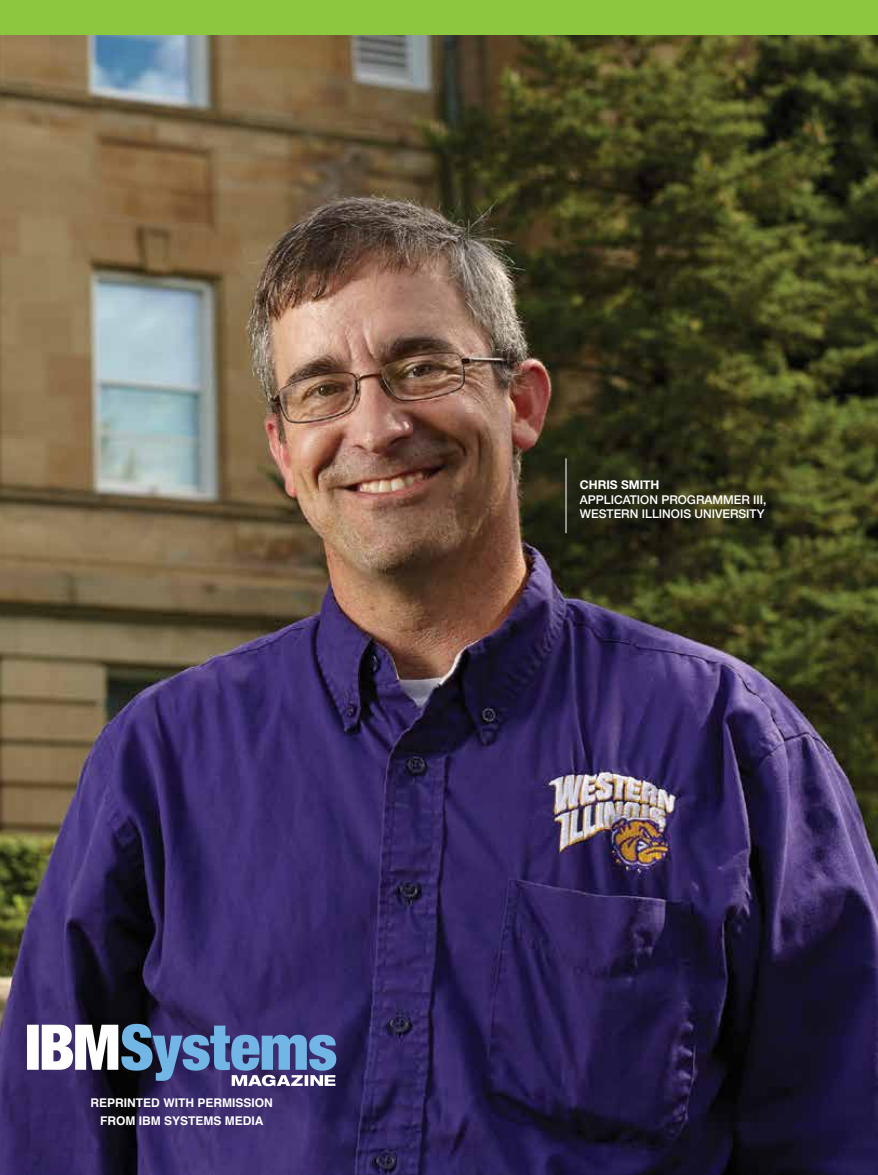
<style>
.page{position:relative;width:878px;height:1175px;background:#fff}
.page>*{position:absolute;margin:0;border:0;box-sizing:border-box;transform-origin:0 0}
.t1{font:500 12px/14.4px "Helvetica Neue";color:#fff}
.t2{font:700 12px/18px "Helvetica";color:#fff;text-align:center}
.t3{font:700 12px "Helvetica Neue";color:#fff}
</style>
<div class="page">
<img style="left:0;top:35px;width:878px;height:1139px">
<hr style="left:565px;top:458px;width:1px;height:75px;background:#fff">
<div style="left:0;top:0;width:878px;height:35px;background:#8dc63f"></div>
<svg style="left:27px;top:1023px;width:309px;height:63px"></svg>
<p class="t2" style="left:91px;top:1093px;width:184px">REPRINTED WITH PERMISSION<br>FROM IBM SYSTEMS MEDIA</p>
<p class="t3" style="left:580px;top:475px;width:81px">CHRIS SMITH</p>
<p class="t1" style="left:580px;top:491px;width:188px">APPLICATION PROGRAMMER III,<br>WESTERN ILLINOIS UNIVERSITY</p>
</div>
